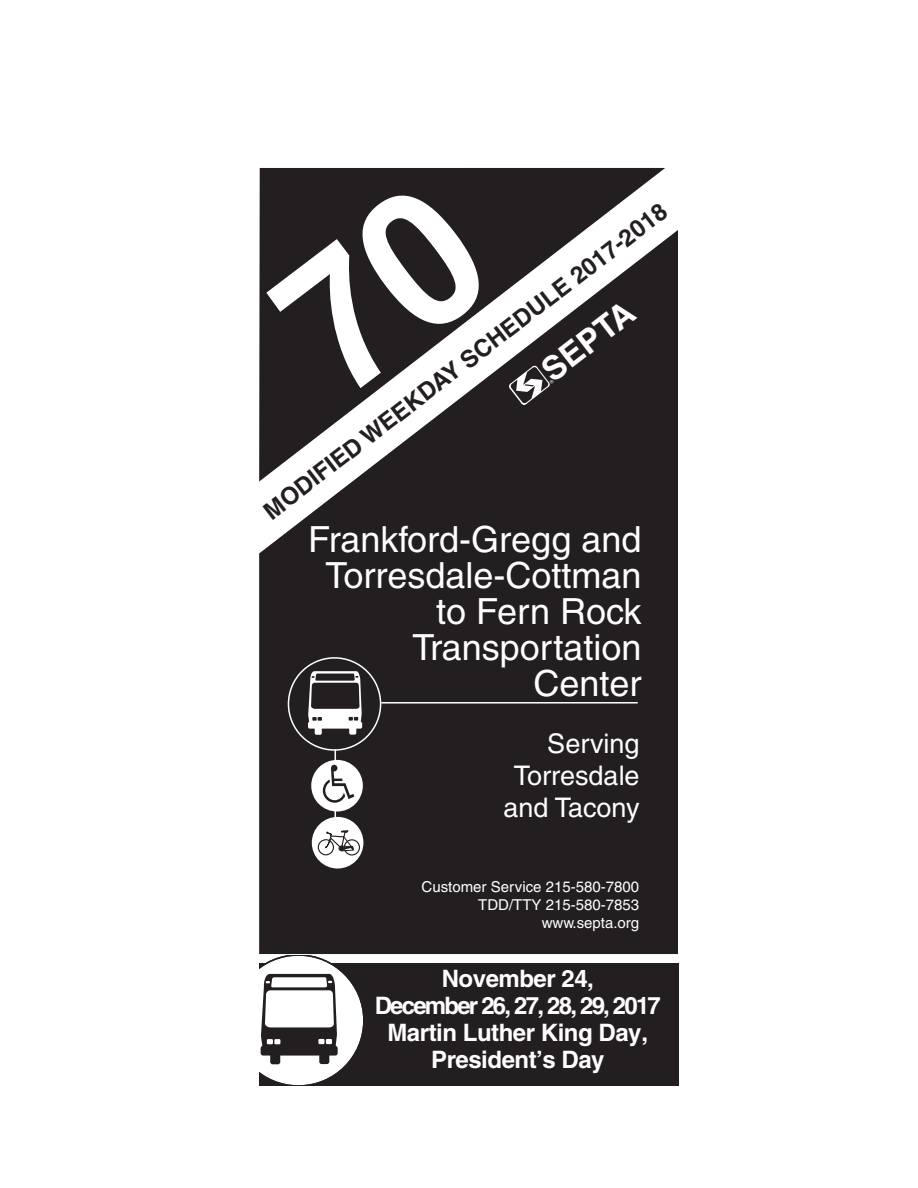
<style>
.page{position:relative;width:918px;height:1188px;background:#fff}
.page>*{position:absolute;margin:0;border:0;box-sizing:border-box;transform-origin:0 0}
.t1{font:36px/36px "Helvetica";color:#fff;text-align:right}
.t2{font:700 33px "Helvetica";color:#fff}
.t3{font:27px/32.2px "Helvetica";color:#fff;text-align:right}
.t4{font:700 24px/27px "Helvetica";letter-spacing:-.02em;color:#fff;text-align:center}
.t5{font:700 24px "Helvetica";color:#231f20}
.t6{font:15px/18px "Helvetica";color:#fff;text-align:right}
</style>
<div class="page">
<svg style="left:259px;top:168px;width:406px;height:62px;fill:#231f20"></svg>
<svg style="left:259px;top:230px;width:419px;height:724px;background:#363233"></svg>
<hr style="left:381px;top:702px;width:257px;height:2px;background:#fff">
<div style="left:288px;top:658px;width:93px;height:92px;background:#231f20;border-radius:50%"></div>
<div style="left:288px;top:657px;width:93px;height:94px;border:2px solid #fff;border-radius:50%"></div>
<div style="left:315px;top:726px;width:7px;height:9px;background:#fff;border-radius:2px"></div>
<div style="left:349px;top:726px;width:7px;height:9px;background:#fff;border-radius:2px"></div>
<div style="left:308px;top:722px;width:54px;height:7px;background:#fff;border-radius:2px"></div>
<svg style="left:308px;top:671px;width:54px;height:52px"></svg>
<hr style="left:335px;top:749px;width:1px;height:107px;background:#fff">
<div style="left:312px;top:817px;width:51px;height:52px;background:#fff;border-radius:50%"></div>
<svg style="left:313px;top:829px;width:47px;height:27px"></svg>
<div style="left:311px;top:760px;width:52px;height:52px;background:#fff;border-radius:50%"></div>
<svg style="left:323px;top:765px;width:31px;height:38px"></svg>
<div style="left:259px;top:963px;width:420px;height:123px;background:#231f20"></div>
<svg style="left:259px;top:955px;width:104px;height:130px"></svg>
<svg style="left:266px;top:178px;width:231px;height:221px;background:#3c393a"></svg>
<svg style="left:509px;top:365px;width:45px;height:40px"></svg>
<p class="t5" style="left:259px;top:504px;width:503px;rotate:-38deg">MODIFIED WEEKDAY SCHEDULE 2017-2018</p>
<h2 class="t2" style="left:534px;top:358px;width:109px;rotate:-38deg">SEPTA</h2>
<h1 class="t1" style="left:308px;top:521px;width:335px">Frankford-Gregg and<br>Torresdale-Cottman to Fern Rock<br>Transportation<br>Center</h1>
<p class="t3" style="left:504px;top:727px;width:138px">Serving<br>Torresdale and Tacony</p>
<p class="t6" style="left:422px;top:878px;width:219px">Customer Service 215-580-7800<br>TDD/TTY 215-580-7853 www.septa.org</p>
<p class="t4" style="left:375px;top:965px;width:288px">November 24,<br>December 26, 27, 28, 29, 2017<br>Martin Luther King Day,<br>President’s Day</p>
</div>
